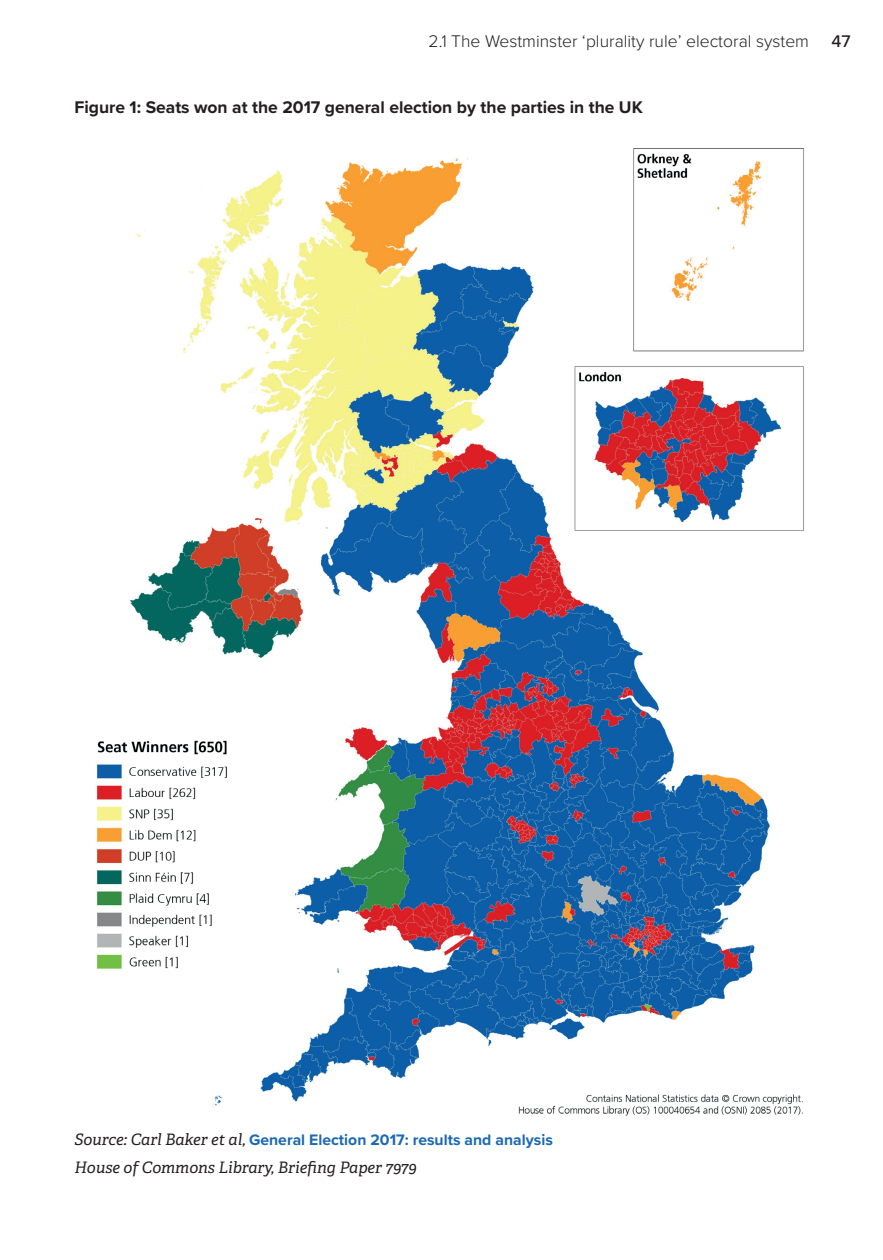
<style>
.page{position:relative;width:883px;height:1260px;background:#fff}
.page>*{position:absolute;margin:0;border:0;box-sizing:border-box;transform-origin:0 0}
.t1{font:700 17.5px "Proxima Nova";color:#231f20}
.t2{font:300 17.5px "Proxima Nova";color:#231f20}
.t3{font:500 17.5px "Proxima Nova";color:#231f20}
.t4{font:700 15.75px "Proxima Nova";color:#1b69b4}
.t5{font:italic 15.75px "Adelle PE";color:#231f20}
.s1{font-family:"Adelle PE";font-weight:400;font-style:italic;color:#231f20}
</style>
<div class="page">
<img style="left:96px;top:148px;width:708px;height:968px">
<p class="t2" style="left:429px;top:28px;width:382px">2.1 The Westminster ‘plurality rule’ electoral system</p>
<p class="t3" style="left:832px;top:28px;width:21px">47</p>
<p class="t1" style="left:74px;top:94px;width:570px">Figure 1: Seats won at the 2017 general election by the parties in the UK</p>
<p class="t4" style="left:74px;top:1128px;width:480px"><span class="s1">Source: Carl Baker et al,</span> General Election 2017: results and analysis</p>
<p class="t5" style="left:74px;top:1156px;width:344px">House of Commons Library, Briefing Paper 7979</p>
</div>
